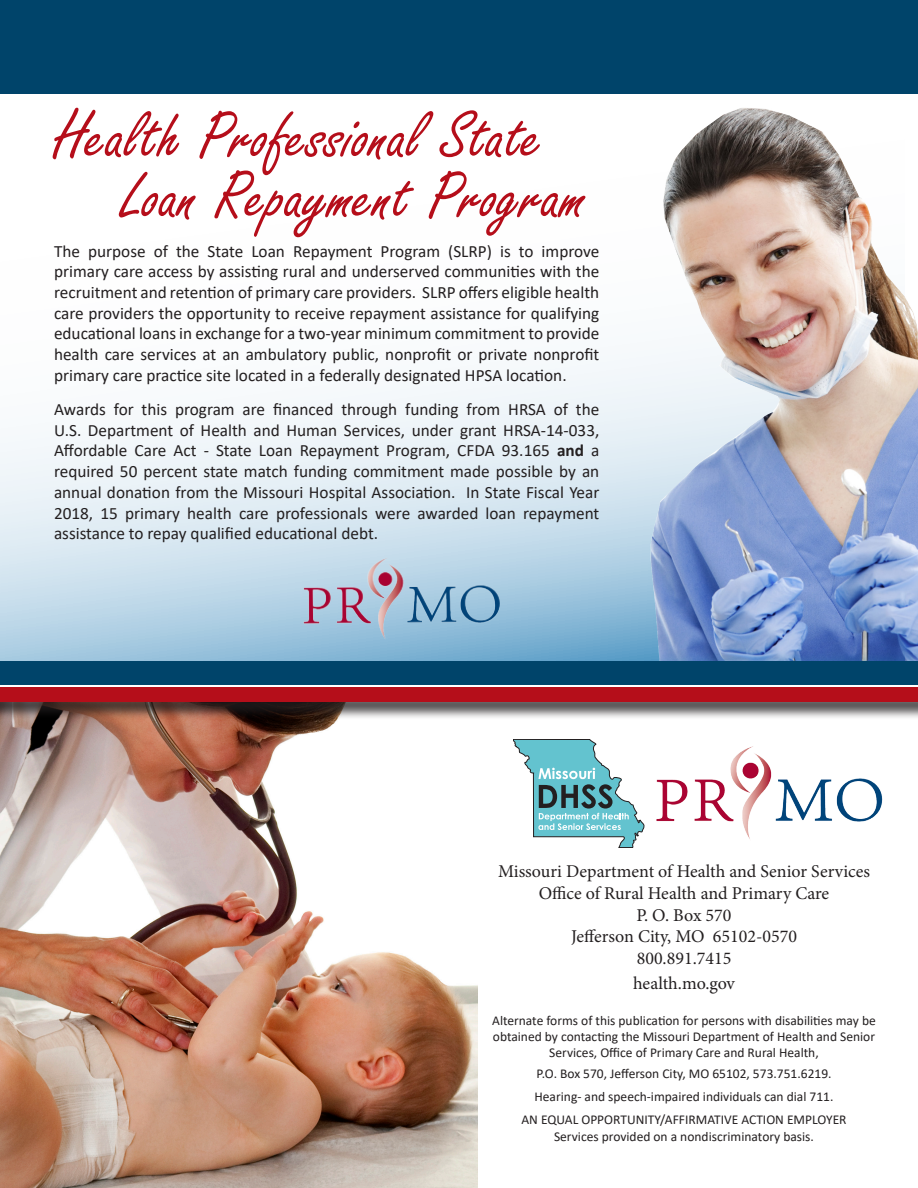
<style>
.page{position:relative;width:918px;height:1188px;background:#fff}
.page>*{position:absolute;margin:0;border:0;box-sizing:border-box;transform-origin:0 0}
.t1{font:72px "Freestyle Script";color:#b50e1a}
.t2{font:18px "Minion Pro";color:#231f20}
.t3{font:17.25px/20.7px "Calibri";color:#231f20;text-align:justify}
.t4{font:13.5px/16.2px "Calibri";color:#231f20;text-align:center}
.s1{font-weight:700}
</style>
<div class="page">
<svg style="left:0;top:363px;width:594px;height:298px"></svg>
<img style="left:656px;top:746px;width:227px;height:93px">
<img style="left:299px;top:554px;width:206px;height:90px">
<div style="left:0;top:0;width:918px;height:94px;background:#00446a"></div>
<svg style="left:513px;top:739px;width:131px;height:109px"></svg>
<img style="left:0;top:721px;width:478px;height:467px">
<img style="left:594px;top:108px;width:324px;height:577px">
<div style="left:0;top:689px;width:918px;height:32px;background:#231f20;opacity:.75"></div>
<div style="left:0;top:687px;width:918px;height:15px;background:#b50e1a"></div>
<div style="left:0;top:661px;width:918px;height:23px;background:#00446a"></div>
<p class="t1" style="left:54px;top:97px;width:490px">Health Professional State</p>
<p class="t1" style="left:122px;top:157px;width:467px">Loan Repayment Program</p>
<p class="t3" style="left:54px;top:240px;width:547px">The purpose of the State Loan Repayment Program (SLRP) is to improve primary care access by assisting rural and underserved communities with the recruitment and retention of primary care providers. SLRP offers eligible health care providers the opportunity to receive repayment assistance for qualifying educational loans in exchange for a two-year minimum commitment to provide health care services at an ambulatory public, nonprofit or private nonprofit primary care practice site located in a federally designated HPSA location.</p>
<p class="t3" style="left:54px;top:399px;width:547px">Awards for this program are financed through funding from HRSA of the U.S. Department of Health and Human Services, under grant HRSA-14-033, Affordable Care Act - State Loan Repayment Program, CFDA 93.165 <span class="s1">and</span> a required 50 percent state match funding commitment made possible by an annual donation from the Missouri Hospital Association. In State Fiscal Year 2018, 15 primary health care professionals were awarded loan repayment assistance to repay qualified educational debt.</p>
<p class="t2" style="left:498px;top:860px;width:374px">Missouri Department of Health and Senior Services</p>
<p class="t2" style="left:539px;top:881px;width:292px">Office of Rural Health and Primary Care</p>
<p class="t2" style="left:637px;top:903px;width:97px">P. O. Box 570</p>
<p class="t2" style="left:571px;top:924px;width:227px">Jefferson City, MO 65102-0570</p>
<p class="t2" style="left:637px;top:946px;width:96px">800.891.7415</p>
<p class="t2" style="left:633px;top:971px;width:103px">health.mo.gov</p>
<p class="t4" style="left:492px;top:1012px;width:385px">Alternate forms of this publication for persons with disabilities may be obtained by contacting the Missouri Department of Health and Senior<br>Services, Office of Primary Care and Rural Health,</p>
<p class="t4" style="left:536px;top:1065px;width:297px">P.O. Box 570, Jefferson City, MO 65102, 573.751.6219.</p>
<p class="t4" style="left:535px;top:1088px;width:300px">Hearing- and speech-impaired individuals can dial 711.</p>
<p class="t4" style="left:521px;top:1111px;width:327px">AN EQUAL OPPORTUNITY/AFFIRMATIVE ACTION EMPLOYER</p>
<p class="t4" style="left:554px;top:1128px;width:261px">Services provided on a nondiscriminatory basis.</p>
</div>
